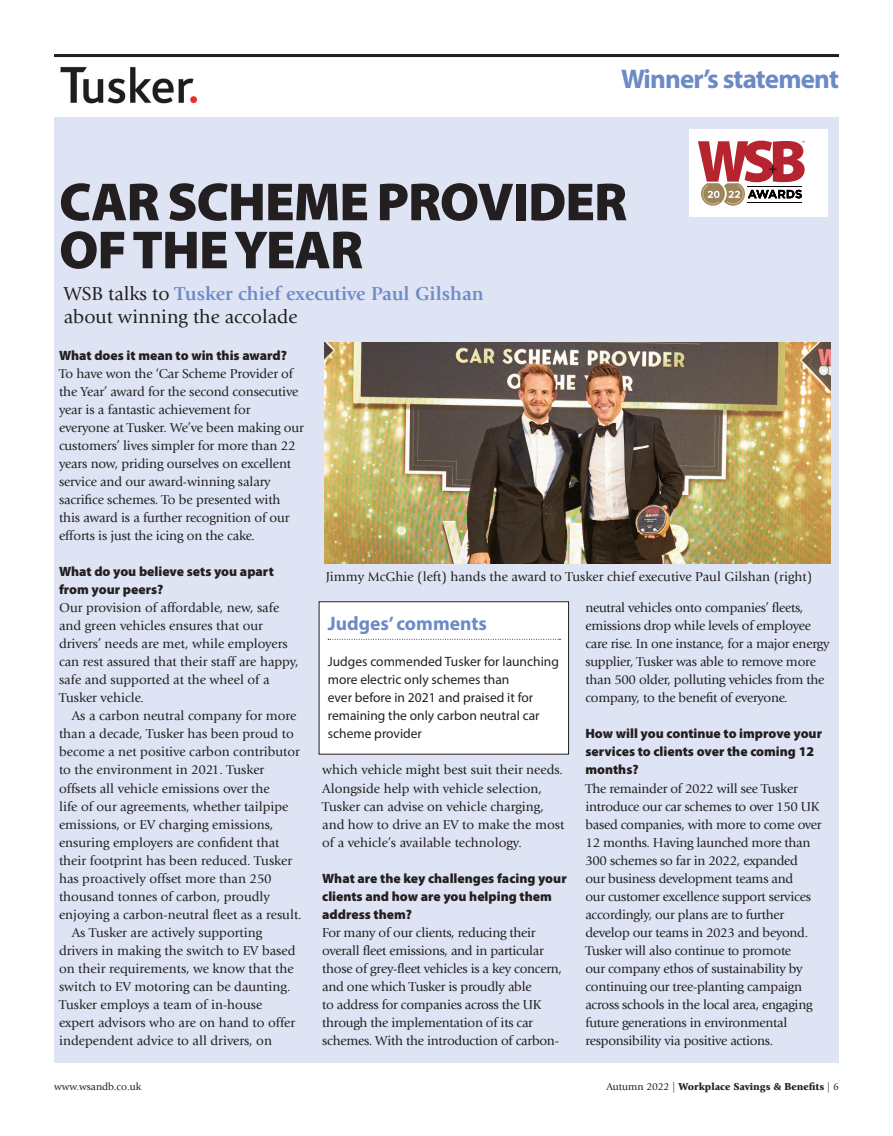
<style>
.page{position:relative;width:893px;height:1136px;background:#fff}
.page>*{position:absolute;margin:0;border:0;box-sizing:border-box;transform-origin:0 0}
.Advertorial_-_head{font:900 54px/48px "Myriad Pro";letter-spacing:-.02em;color:#231f20}
.t1{font:700 27px "Myriad Pro";letter-spacing:-.03em;color:#6c8bc6}
.Standfirst{font:19.5px/22.5px "Giovanni Std";color:#231f20}
.Advertorial_-_body{font:700 19.5px "Myriad Pro";color:#6c8bc6}
.Advertorial_-_body_i{font:13.5px/18px "Giovanni Std";letter-spacing:-.01em;color:#231f20}
.Subhead_myriad_black{font:900 13.5px/18px "Myriad Pro";color:#231f20}
.Advertorial_-_body_b{font:13.5px/18px "Myriad Pro";color:#231f20}
.Standfirst-2{font:13.5px "Giovanni Std";color:#231f20}
.Subhead_myriad_black-2{font:900 10.5px "Giovanni Std";color:#231f20}
.t2{font:10.5px "Giovanni Std";color:#231f20}
.s1{font-weight:700;color:#6c8bc6}
.s2{font-weight:400}
</style>
<div class="page">
<div style="left:54px;top:117px;width:785px;height:945px;background:#dee4f3"></div>
<hr style="left:54px;top:54px;width:785px;height:3px;background:#231f20">
<img style="left:60px;top:66px;width:137px;height:38px">
<img style="left:325px;top:342px;width:505px;height:221px">
<div style="left:319px;top:601px;width:250px;height:153px;background:#fff"></div>
<svg style="left:328px;top:639px;width:232px;height:1px"></svg>
<div style="left:319px;top:601px;width:250px;height:153px;border:1px solid #231f20"></div>
<div style="left:689px;top:129px;width:139px;height:88px;background:#fff"></div>
<svg style="left:698px;top:141px;width:107px;height:65px"></svg>
<p class="t1" style="left:621px;top:62px;width:219px">Winner’s statement</p>
<p class="Advertorial_-_head" style="left:59px;top:176px;width:570px">CAR SCHEME PROVIDER<br>OF THE YEAR</p>
<p class="Standfirst" style="left:64px;top:282px;width:421px">WSB talks to <span class="s1">Tusker chief executive Paul Gilshan </span>about winning the accolade</p>
<p class="Subhead_myriad_black" style="left:59px;top:346px;width:230px">What does it mean to win this award?</p>
<p class="Advertorial_-_body_i" style="left:59px;top:365px;width:246px">To have won the ‘Car Scheme Provider of the Year’ award for the second consecutive year is a fantastic achievement for everyone at Tusker. We’ve been making our customers’ lives simpler for more than 22 years now, priding ourselves on excellent service and our award-winning salary sacrifice schemes. To be presented with this award is a further recognition of our efforts is just the icing on the cake.</p>
<p class="Subhead_myriad_black" style="left:59px;top:562px;width:216px">What do you believe sets you apart from your peers?</p>
<p class="Advertorial_-_body_i" style="left:59px;top:599px;width:241px">Our provision of affordable, new, safe and green vehicles ensures that our drivers’ needs are met, while employers can rest assured that their staff are happy, safe and supported at the wheel of a Tusker vehicle.</p>
<p class="Advertorial_-_body_i" style="left:59px;top:707px;width:244px;text-indent:13px">As a carbon neutral company for more than a decade, Tusker has been proud to become a net positive carbon contributor to the environment in 2021. Tusker offsets all vehicle emissions over the<br>life of our agreements, whether tailpipe emissions, or EV charging emissions, ensuring employers are confident that their footprint has been reduced. Tusker has proactively offset more than 250 thousand tonnes of carbon, proudly enjoying a carbon-neutral fleet as a result.</p>
<p class="Advertorial_-_body_i" style="left:59px;top:923px;width:238px;text-indent:13px">As Tusker are actively supporting drivers in making the switch to EV based on their requirements, we know that the switch to EV motoring can be daunting.<br>Tusker employs a team of in-house expert advisors who are on hand to offer independent advice to all drivers, on</p>
<p class="Standfirst-2" style="left:326px;top:568px;width:488px">Jimmy McGhie (left) hands the award to Tusker chief executive Paul Gilshan (right)</p>
<p class="Advertorial_-_body" style="left:328px;top:611px;width:161px">Judges’ comments</p>
<p class="Advertorial_-_body_b" style="left:328px;top:652px;width:233px">Judges commended Tusker for launching more electric only schemes than<br>ever before in 2021 and praised it for remaining the only carbon neutral car scheme provider</p>
<p class="Advertorial_-_body_i" style="left:322px;top:761px;width:243px">which vehicle might best suit their needs.<br>Alongside help with vehicle selection, Tusker can advise on vehicle charging, and how to drive an EV to make the most of a vehicle’s available technology.</p>
<p class="Subhead_myriad_black" style="left:322px;top:868px;width:246px">What are the key challenges facing your clients and how are you helping them address them?</p>
<p class="Advertorial_-_body_i" style="left:322px;top:923px;width:241px">For many of our clients, reducing their overall fleet emissions, and in particular those of grey-fleet vehicles is a key concern, and one which Tusker is proudly able<br>to address for companies across the UK through the implementation of its car schemes. With the introduction of carbon-</p>
<p class="Advertorial_-_body_i" style="left:585px;top:599px;width:246px">neutral vehicles onto companies’ fleets, emissions drop while levels of employee care rise. In one instance, for a major energy supplier, Tusker was able to remove more than 500 older, polluting vehicles from the company, to the benefit of everyone.</p>
<p class="Subhead_myriad_black" style="left:585px;top:724px;width:238px">How will you continue to improve your services to clients over the coming 12 months?</p>
<p class="Advertorial_-_body_i" style="left:585px;top:779px;width:238px">The remainder of 2022 will see Tusker introduce our car schemes to over 150 UK based companies, with more to come over 12 months. Having launched more than 300 schemes so far in 2022, expanded<br>our business development teams and<br>our customer excellence support services accordingly, our plans are to further develop our teams in 2023 and beyond.<br>Tusker will also continue to promote<br>our company ethos of sustainability by continuing our tree-planting campaign across schools in the local area, engaging future generations in environmental responsibility via positive actions.</p>
<p class="t2" style="left:54px;top:1080px;width:89px">www.wsandb.co.uk</p>
<p class="Subhead_myriad_black-2" style="left:606px;top:1079px;width:234px"><span class="s2">Autumn 2022 |</span> Workplace Savings &amp; Benefits <span class="s2">| 6</span></p>
</div>
